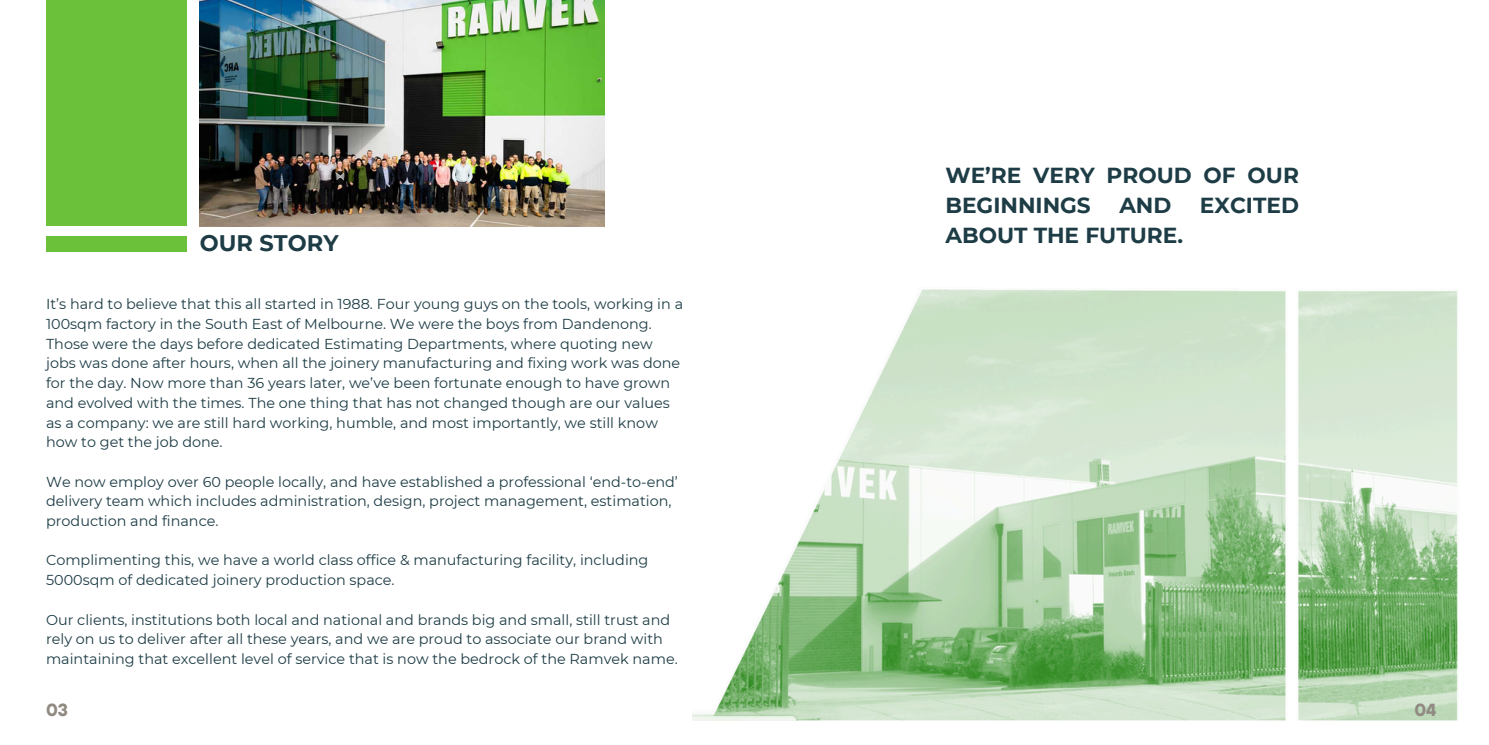
<style>
.page{position:relative;width:1489px;height:745px;background:#fff}
.page>*{position:absolute;margin:0;border:0;box-sizing:border-box;transform-origin:0 0}
.t1{font:700 22.5px "Montserrat";color:#1d3c45}
.t2{font:700 21.75px/30px "Montserrat";color:#1d3c45}
.t3{font:700 17.5px "TT Hoves";color:#918a83}
.t4{font:14.38px/19.8px "Montserrat";color:#1d3c45}
</style>
<div class="page">
<div style="left:46px;top:0;width:141px;height:226px;background:#6bc13a"></div>
<div style="left:46px;top:237px;width:141px;height:15px;background:#6bc13a"></div>
<img style="left:200px;top:0;width:404px;height:227px">
<img style="left:692px;top:289px;width:766px;height:431px">
<h1 class="t1" style="left:200px;top:229px;width:140px">OUR STORY</h1>
<p class="t4" style="left:46px;top:294px;width:638px">It’s hard to believe that this all started in 1988. Four young guys on the tools, working in a 100sqm factory in the South East of Melbourne. We were the boys from Dandenong.<br>Those were the days before dedicated Estimating Departments, where quoting new jobs was done after hours, when all the joinery manufacturing and fixing work was done for the day. Now more than 36 years later, we’ve been fortunate enough to have grown and evolved with the times. The one thing that has not changed though are our values as a company: we are still hard working, humble, and most importantly, we still know how to get the job done.</p>
<p class="t4" style="left:46px;top:471px;width:633px">We now employ over 60 people locally, and have established a professional ‘end-to-end’ delivery team which includes administration, design, project management, estimation, production and finance.</p>
<p class="t4" style="left:46px;top:550px;width:604px">Complimenting this, we have a world class office &amp; manufacturing facility, including<br>5000sqm of dedicated joinery production space.</p>
<p class="t4" style="left:46px;top:609px;width:633px">Our clients, institutions both local and national and brands big and small, still trust and rely on us to deliver after all these years, and we are proud to associate our brand with maintaining that excellent level of service that is now the bedrock of the Ramvek name.</p>
<h2 class="t2" style="left:945px;top:160px;width:355px">WE’RE VERY PROUD OF OUR<br>BEGINNINGS</h2>
<h2 class="t2" style="left:1119px;top:190px;width:54px">AND</h2>
<h2 class="t2" style="left:1200px;top:190px;width:101px">EXCITED</h2>
<h2 class="t2" style="left:945px;top:220px;width:239px">ABOUT THE FUTURE.</h2>
<p class="t3" style="left:46px;top:698px;width:24px">03</p>
<p class="t3" style="left:1414px;top:698px;width:24px">04</p>
</div>
